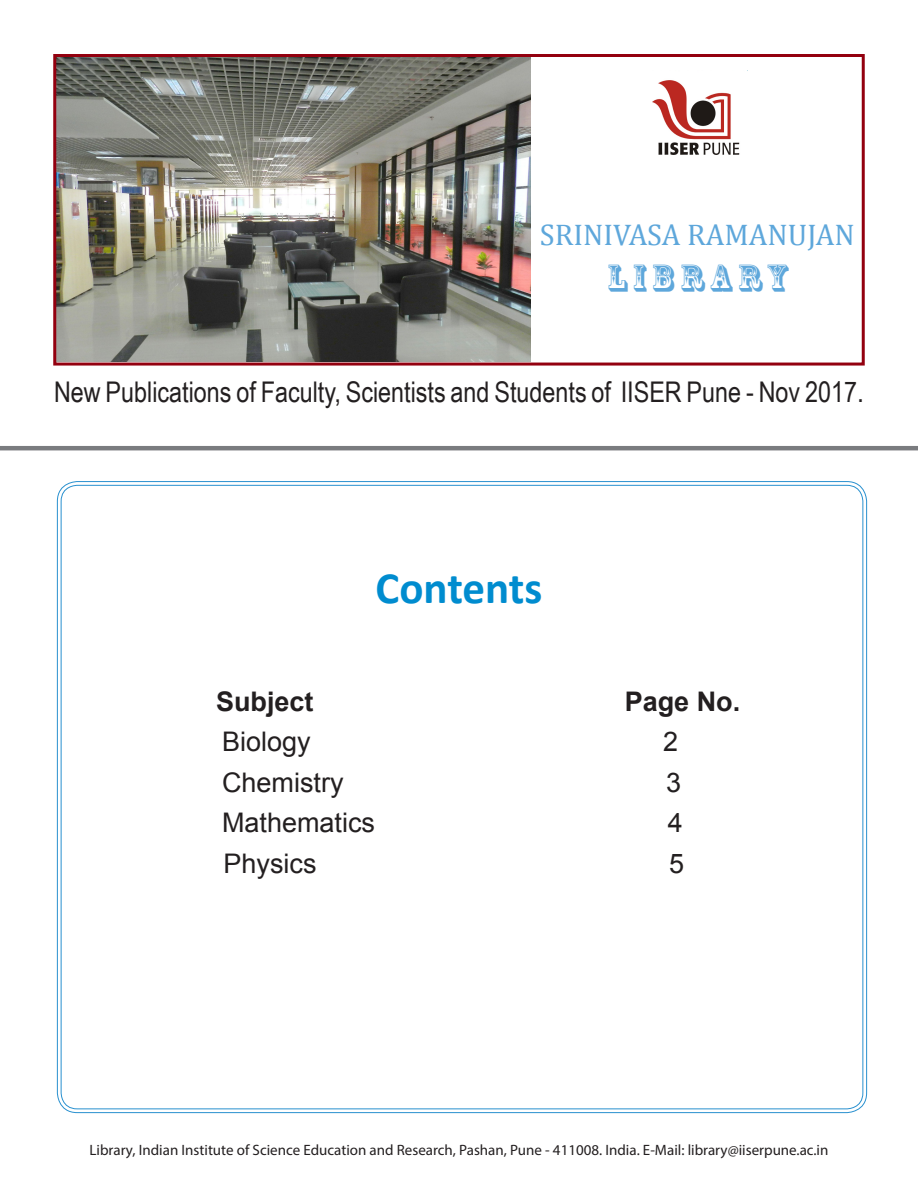
<style>
.page{position:relative;width:918px;height:1188px;background:#fff}
.page>*{position:absolute;margin:0;border:0;box-sizing:border-box;transform-origin:0 0}
.t1{font:700 45px "Calibri";color:#008ccf}
.t2{font:36px "Rosewood Std";color:#5ea7db}
.t3{font:30px "Cambria Math";color:#5ea7db}
.t4{font:28.5px "Arial Narrow";color:#231f20}
.t5{font:27px "Arial";color:#231f20}
.t6{font:700 27px "Arial";color:#231f20}
.t7{font:15px "Myriad Pro";color:#231f20}
.s1{font-size:30px}
</style>
<div class="page">
<hr style="left:0;top:446px;width:918px;height:4px;background:#7a7c7f">
<img style="left:57px;top:58px;width:474px;height:304px">
<img style="left:652px;top:80px;width:88px;height:74px">
<div style="left:53px;top:54px;width:812px;height:312px;border:3px solid #93000f"></div>
<p class="t3" style="left:540px;top:217px;width:317px">SRINIVASA RAMANUJAN</p>
<p class="t2" style="left:608px;top:257px;width:181px">L I B R A R Y</p>
<p class="t4" style="left:54px;top:371px;width:811px">New Publications of Faculty, Scientists and Students of IISER Pune - Nov 2017<span class="s1">.</span></p>
<p class="t1" style="left:376px;top:559px;width:168px">Contents</p>
<p class="t6" style="left:216px;top:683px;width:99px">Subject</p>
<p class="t6" style="left:625px;top:683px;width:117px">Page No.</p>
<p class="t5" style="left:222px;top:724px;width:90px">Biology</p>
<p class="t5" style="left:663px;top:724px;width:17px">2</p>
<p class="t5" style="left:222px;top:764px;width:123px">Chemistry</p>
<p class="t5" style="left:666px;top:764px;width:17px">3</p>
<p class="t5" style="left:222px;top:805px;width:155px">Mathematics</p>
<p class="t5" style="left:668px;top:805px;width:17px">4</p>
<p class="t5" style="left:224px;top:845px;width:95px">Physics</p>
<p class="t5" style="left:669px;top:845px;width:17px">5</p>
<p class="t7" style="left:90px;top:1141px;width:740px">Library, Indian Institute of Science Education and Research, Pashan, Pune - 411008. India. E-Mail: library@iiserpune.ac.in</p>
</div>
